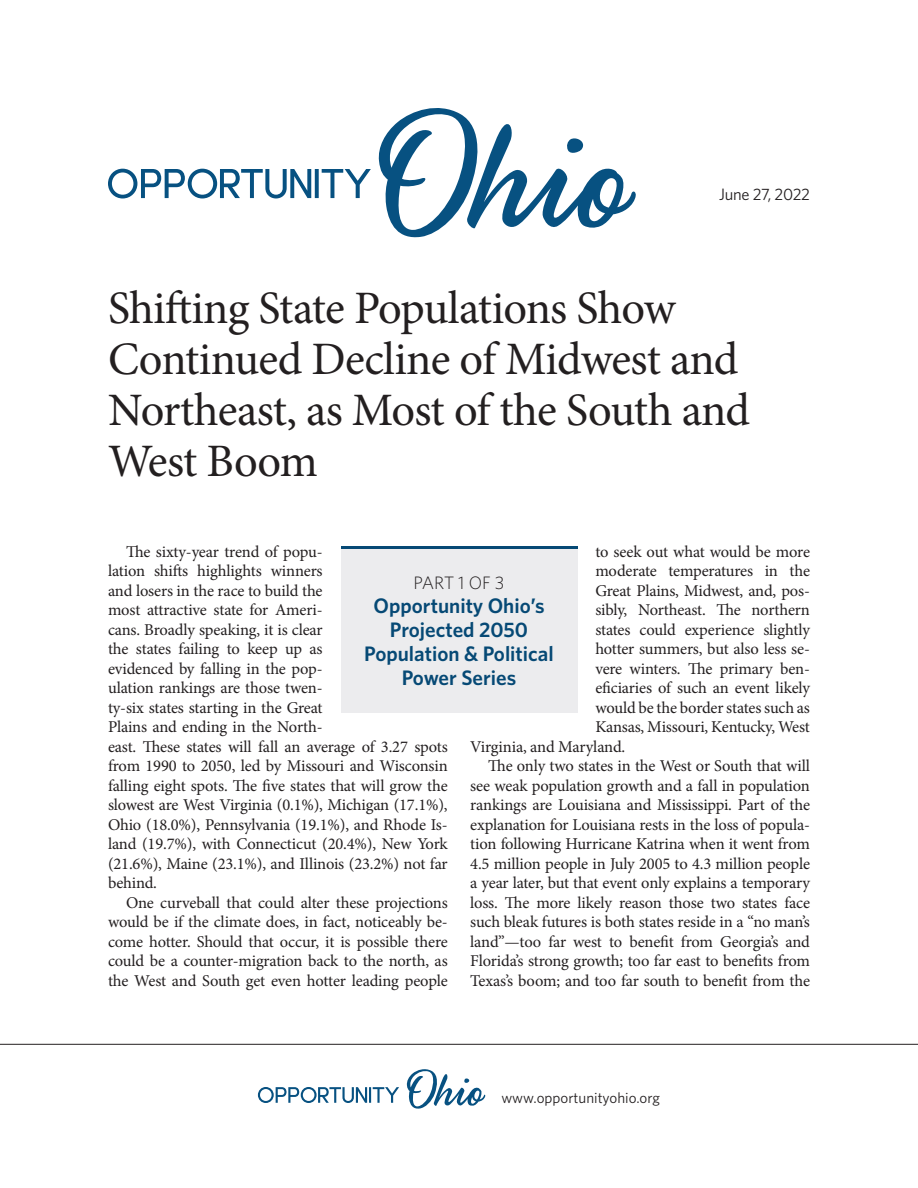
<style>
.page{position:relative;width:918px;height:1188px;background:#fff}
.page>*{position:absolute;margin:0;border:0;box-sizing:border-box;transform-origin:0 0}
.O2-title{font:46.5px/51px "Minion Pro";letter-spacing:-.02em;color:#231f20}
.t1{font:600 21px/24px "Whitney";color:#064975;text-align:center}
.t2{font:300 18px "Whitney";letter-spacing:-.01em;color:#231f20}
.O2-body_copy{font:16.5px/19.5px "Minion Pro";letter-spacing:-.01em;color:#231f20;text-align:justify}
.t3{font:16.5px "Whitney";letter-spacing:-.02em;color:#231f20}
.t4{font:15px "Whitney";color:#231f20}
</style>
<div class="page">
<svg style="left:406px;top:1069px;width:79px;height:40px"></svg>
<svg style="left:258px;top:1087px;width:141px;height:16px"></svg>
<hr style="left:0;top:1044px;width:918px;height:1px;background:#231f20">
<svg style="left:108px;top:108px;width:528px;height:129px"></svg>
<div style="left:341px;top:546px;width:236px;height:167px;background:#ececee"></div>
<hr style="left:341px;top:546px;width:236px;height:3px;background:#064975">
<p class="t3" style="left:719px;top:183px;width:92px">June 27, 2022</p>
<p class="O2-title" style="left:108px;top:282px;width:644px">Shifting State Populations Show<br>Continued Decline of Midwest and<br>Northeast, as Most of the South and<br>West Boom</p>
<p class="O2-body_copy" style="left:108px;top:542px;width:341px;text-align:left;text-indent:18px">The sixty-year trend of popu-<br>lation shifts highlights winners<br>and losers in the race to build the<br>most attractive state for Ameri-<br>cans. Broadly speaking, it is clear<br>the states failing to keep up as<br>evidenced by falling in the pop-<br>ulation rankings are those twen-<br>ty-six states starting in the Great<br>Plains and ending in the North-<br>east. These states will fall an average of 3.27 spots from 1990 to 2050, led by Missouri and Wisconsin falling eight spots. The five states that will grow the slowest are West Virginia (0.1%), Michigan (17.1%), Ohio (18.0%), Pennsylvania (19.1%), and Rhode Is&shy;land (19.7%), with Connecticut (20.4%), New York (21.6%), Maine (23.1%), and Illinois (23.2%) not far behind.</p>
<p class="O2-body_copy" style="left:108px;top:893px;width:341px;text-indent:18px">One curveball that could alter these projections would be if the climate does, in fact, noticeably be&shy;come hotter. Should that occur, it is possible there could be a counter-migration back to the north, as the West and South get even hotter leading people</p>
<p class="O2-body_copy" style="left:595px;top:542px;width:216px">to seek out what would be more</p>
<p class="O2-body_copy" style="left:595px;top:561px;width:216px">moderate temperatures in the</p>
<p class="O2-body_copy" style="left:595px;top:581px;width:216px">Great Plains, Midwest, and, pos-</p>
<p class="O2-body_copy" style="left:595px;top:600px;width:216px">sibly, Northeast. The northern</p>
<p class="O2-body_copy" style="left:595px;top:620px;width:216px">states could experience slightly</p>
<p class="O2-body_copy" style="left:595px;top:639px;width:216px">hotter summers, but also less se-</p>
<p class="O2-body_copy" style="left:595px;top:659px;width:216px">vere winters. The primary ben-</p>
<p class="O2-body_copy" style="left:595px;top:678px;width:216px">eficiaries of such an event likely</p>
<p class="O2-body_copy" style="left:595px;top:698px;width:216px">would be the border states such as</p>
<p class="O2-body_copy" style="left:595px;top:717px;width:216px">Kansas, Missouri, Kentucky, West</p>
<p class="O2-body_copy" style="left:470px;top:737px;width:157px">Virginia, and Maryland.</p>
<p class="O2-body_copy" style="left:470px;top:756px;width:341px;text-indent:18px">The only two states in the West or South that will see weak population growth and a fall in population rankings are Louisiana and Mississippi. Part of the explanation for Louisiana rests in the loss of popula&shy;tion following Hurricane Katrina when it went from 4.5 million people in July 2005 to 4.3 million people a year later, but that event only explains a temporary loss. The more likely reason those two states face such bleak futures is both states reside in a “no man’s land”—too far west to benefit from Georgia’s and Florida’s strong growth; too far east to benefits from Texas’s boom; and too far south to benefit from the</p>
<p class="t2" style="left:413px;top:570px;width:93px">PART 1 OF 3</p>
<p class="t1" style="left:364px;top:593px;width:191px">Opportunity Ohio’s<br>Projected 2050<br>Population &amp; Political<br>Power Series</p>
<p class="t4" style="left:501px;top:1087px;width:160px">www.opportunityohio.org</p>
</div>
